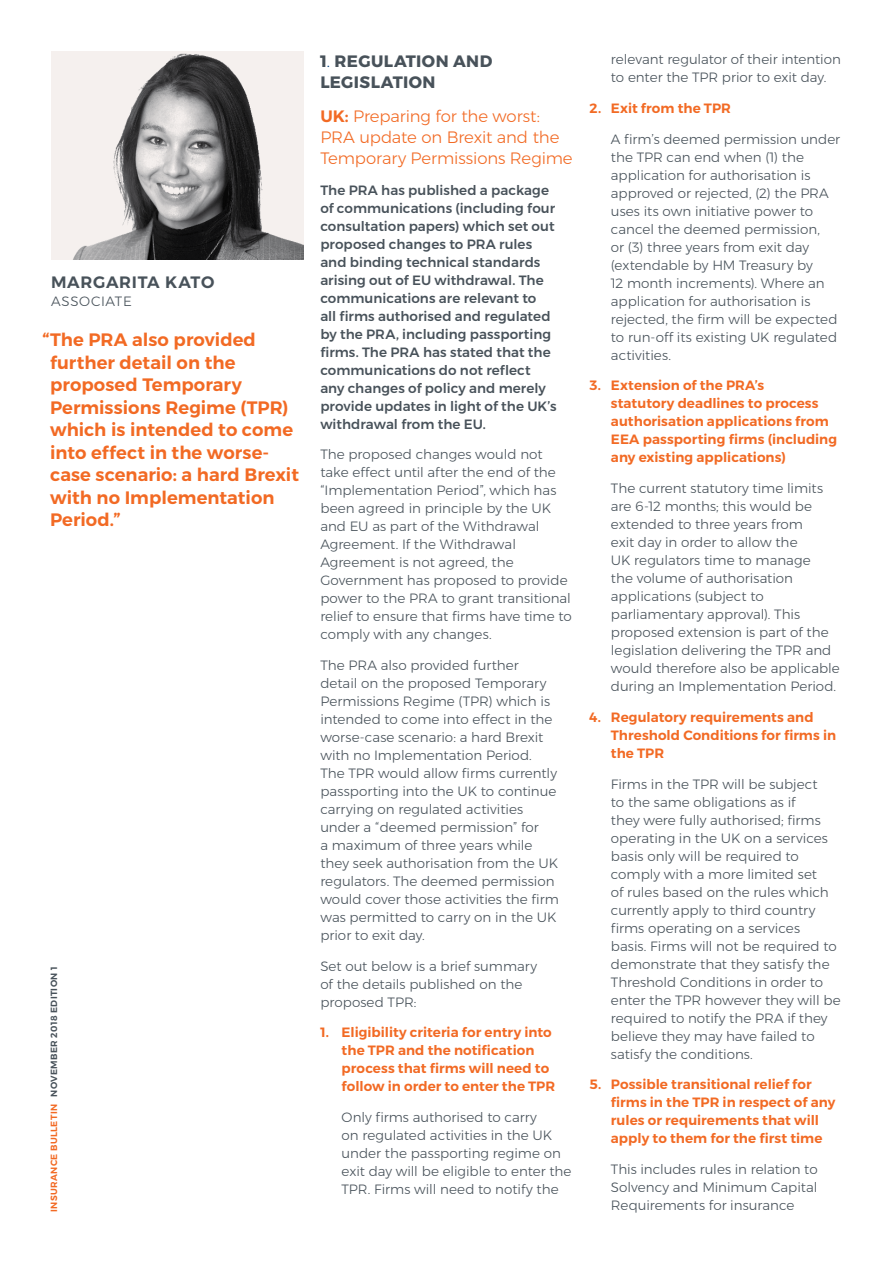
<style>
.page{position:relative;width:893px;height:1263px;background:#fff}
.page>*{position:absolute;margin:0;border:0;box-sizing:border-box;transform-origin:0 0}
.t1{font:600 18px/22.5px "Montserrat";color:#f26a24}
.t2{font:300 16.5px/21px "Montserrat";letter-spacing:-.01em;color:#f26a24}
.t3{font:700 16.5px/21px "Montserrat";letter-spacing:.025em;color:#48525a}
.t4{font:600 16.5px "Montserrat";letter-spacing:.04em;color:#48525a}
.t5{font:300 13.5px/18px "Montserrat";color:#48525a}
.t6{font:600 13.5px/18px "Montserrat";letter-spacing:.005em;color:#f26a24}
.t7{font:500 13.5px/18px "Montserrat";color:#48525a}
.t8{font:300 13.5px "Montserrat";letter-spacing:.045em;color:#48525a}
.t9{font:600 9px "Montserrat";letter-spacing:.04em;color:#48525a}
.s1{color:#f26a24}
.s2{font-weight:300;color:#004181}
.s3{font-weight:600}
</style>
<div class="page">
<img style="left:51px;top:51px;width:252px;height:208px">
<p class="t4" style="left:51px;top:269px;width:165px">MARGARITA KATO</p>
<p class="t8" style="left:51px;top:291px;width:82px">ASSOCIATE</p>
<h1 class="t1" style="left:50px;top:329px;width:250px;text-indent:-8px">“The PRA also provided further detail on the proposed Temporary<br>Permissions Regime (TPR) which is intended to come into effect in the worse&shy;case scenario: a hard Brexit with no Implementation<br>Period.”</h1>
<p class="t9" style="left:47px;top:1212px;width:247px;rotate:-90deg"><span class="s1">INSURANCE BULLETIN</span> NOVEMBER 2018 EDITION 1</p>
<p class="t3" style="left:320px;top:51px;width:174px">1<span class="s2">.</span> REGULATION AND<br>LEGISLATION</p>
<p class="t2" style="left:320px;top:105px;width:254px"><span class="s3">UK:</span> Preparing for the worst:<br>PRA update on Brexit and the<br>Temporary Permissions Regime</p>
<p class="t7" style="left:320px;top:181px;width:238px">The PRA has published a package of communications (including four consultation papers) which set out proposed changes to PRA rules and binding technical standards arising out of EU withdrawal. The communications are relevant to<br>all firms authorised and regulated by the PRA, including passporting firms. The PRA has stated that the communications do not reflect any changes of policy and merely provide updates in light of the UK’s withdrawal from the EU.</p>
<p class="t5" style="left:320px;top:445px;width:253px">The proposed changes would not take effect until after the end of the “Implementation Period”, which has been agreed in principle by the UK and EU as part of the Withdrawal<br>Agreement. If the Withdrawal<br>Agreement is not agreed, the<br>Government has proposed to provide power to the PRA to grant transitional relief to ensure that firms have time to comply with any changes.</p>
<p class="t5" style="left:320px;top:656px;width:240px">The PRA also provided further detail on the proposed Temporary<br>Permissions Regime (TPR) which is intended to come into effect in the worse-case scenario: a hard Brexit with no Implementation Period.<br>The TPR would allow firms currently passporting into the UK to continue carrying on regulated activities under a “deemed permission” for<br>a maximum of three years while they seek authorisation from the UK regulators. The deemed permission would cover those activities the firm was permitted to carry on in the UK prior to exit day.</p>
<p class="t5" style="left:320px;top:957px;width:218px">Set out below is a brief summary of the details published on the proposed TPR:</p>
<p class="t6" style="left:342px;top:1024px;width:215px;text-indent:-21px">1. Eligibility criteria for entry into the TPR and the notification process that firms will need to follow in order to enter the TPR</p>
<p class="t5" style="left:342px;top:1108px;width:231px">Only firms authorised to carry<br>on regulated activities in the UK under the passporting regime on exit day will be eligible to enter the TPR. Firms will need to notify the</p>
<p class="t5" style="left:611px;top:50px;width:232px">relevant regulator of their intention to enter the TPR prior to exit day.</p>
<p class="t6" style="left:590px;top:99px;width:143px">2. Exit from the TPR</p>
<p class="t5" style="left:611px;top:130px;width:231px">A firm’s deemed permission under the TPR can end when (1) the application for authorisation is approved or rejected, (2) the PRA uses its own initiative power to cancel the deemed permission,<br>or (3) three years from exit day (extendable by HM Treasury by<br>12 month increments). Where an application for authorisation is rejected, the firm will be expected to run-off its existing UK regulated activities.</p>
<p class="t6" style="left:611px;top:376px;width:228px;text-indent:-21px">3. Extension of the PRA’s<br>statutory deadlines to process authorisation applications from<br>EEA passporting firms (including any existing applications)</p>
<p class="t5" style="left:611px;top:479px;width:230px">The current statutory time limits are 6-12 months; this would be extended to three years from<br>exit day in order to allow the<br>UK regulators time to manage<br>the volume of authorisation applications (subject to parliamentary approval). This proposed extension is part of the legislation delivering the TPR and would therefore also be applicable during an Implementation Period.</p>
<p class="t6" style="left:611px;top:708px;width:227px;text-indent:-21px">4. Regulatory requirements and<br>Threshold Conditions for firms in the TPR</p>
<p class="t5" style="left:611px;top:774px;width:231px">Firms in the TPR will be subject<br>to the same obligations as if<br>they were fully authorised; firms operating in the UK on a services basis only will be required to comply with a more limited set<br>of rules based on the rules which currently apply to third country firms operating on a services<br>basis. Firms will not be required to demonstrate that they satisfy the<br>Threshold Conditions in order to enter the TPR however they will be required to notify the PRA if they believe they may have failed to satisfy the conditions.</p>
<p class="t6" style="left:611px;top:1075px;width:226px;text-indent:-21px">5. Possible transitional relief for firms in the TPR in respect of any rules or requirements that will apply to them for the first time</p>
<p class="t5" style="left:611px;top:1160px;width:208px;text-align:justify">This includes rules in relation to Solvency and Minimum Capital Requirements for insurance</p>
</div>
